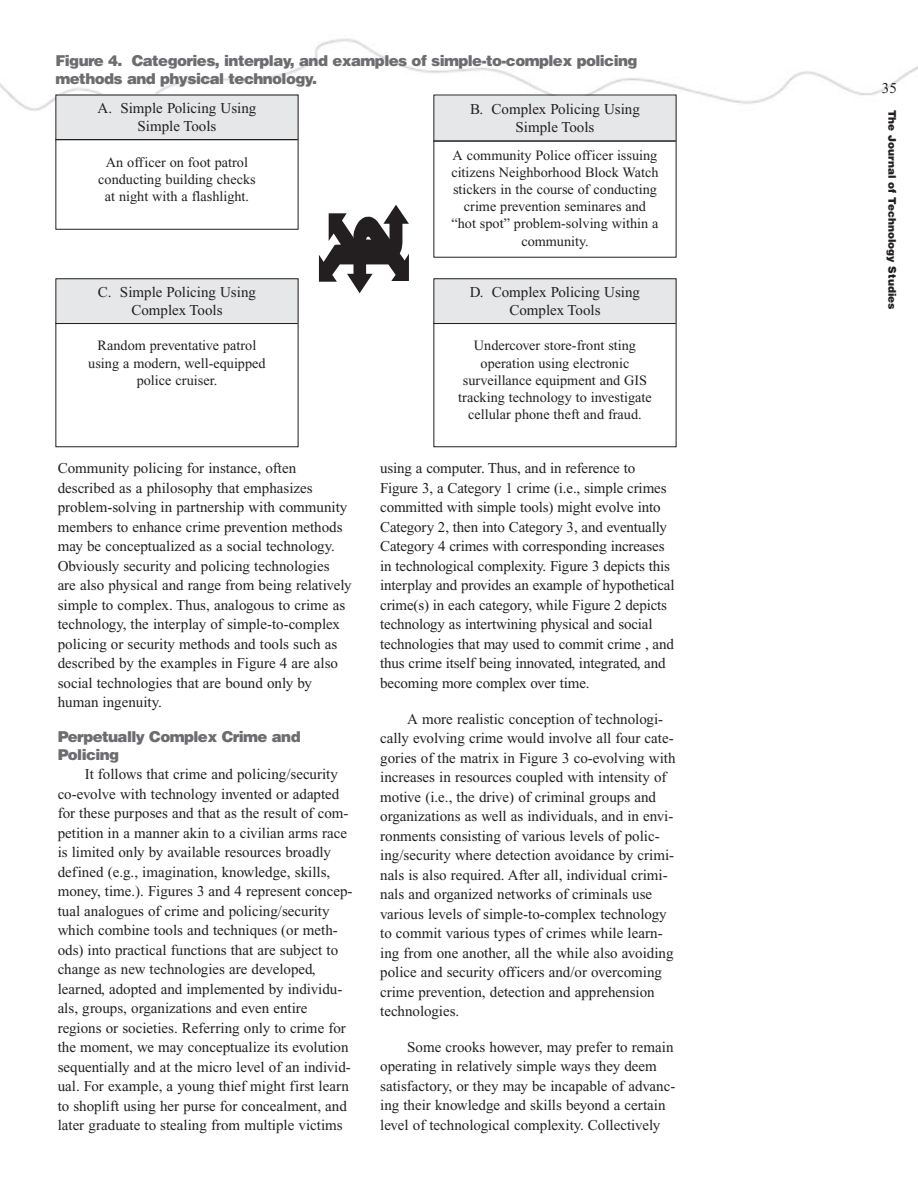
<style>
.page{position:relative;width:918px;height:1188px;background:#fff}
.page>*{position:absolute;margin:0;border:0;box-sizing:border-box;transform-origin:0 0}
.t1{font:15px/19.5px "Times";color:#231f20}
.t2{font:900 15px/18px "Helvetica";letter-spacing:-.04em;color:#6c6d70}
.t3{font:14.25px/17.1px "Times";color:#231f20;text-align:center}
.t4{font:900 10.5px "Helvetica";color:#231f20}
</style>
<div class="page">
<img style="left:0;top:38px;width:918px;height:112px">
<div style="left:434px;top:97px;width:242px;height:44px;background:#e6e7e9"></div>
<svg style="left:319px;top:205px;width:90px;height:88px"></svg>
<hr style="left:433px;top:140px;width:243px;height:2px;background:#231f20">
<hr style="left:55px;top:139px;width:243px;height:1px;background:#231f20">
<div style="left:56px;top:95px;width:242px;height:44px;background:#e6e7e9"></div>
<div style="left:55px;top:95px;width:243px;height:135px;border:1px solid #231f20"></div>
<hr style="left:55px;top:323px;width:243px;height:1px;background:#231f20">
<div style="left:56px;top:279px;width:242px;height:44px;background:#e6e7e9"></div>
<div style="left:55px;top:278px;width:243px;height:169px;border:1px solid #231f20"></div>
<hr style="left:433px;top:323px;width:243px;height:1px;background:#231f20">
<div style="left:434px;top:279px;width:242px;height:44px;background:#e6e7e9"></div>
<div style="left:433px;top:278px;width:243px;height:169px;border:1px solid #231f20"></div>
<p class="t2" style="left:55px;top:52px;width:583px">Figure 4. Categories, interplay, and examples of simple-to-complex policing methods and physical technology.</p>
<p class="t1" style="left:98px;top:101px;width:160px;line-height:18px;text-align:center">A. Simple Policing Using<br>Simple Tools</p>
<p class="t3" style="left:98px;top:155px;width:159px">An officer on foot patrol conducting building checks at night with a flashlight.</p>
<p class="t1" style="left:98px;top:284px;width:160px;line-height:18px;text-align:center">C. Simple Policing Using<br>Complex Tools</p>
<p class="t3" style="left:88px;top:338px;width:179px">Random preventative patrol using a modern, well-equipped police cruiser.</p>
<p class="t1" style="left:58px;top:460px;width:296px">Community policing for instance, often described as a philosophy that emphasizes problem-solving in partnership with community members to enhance crime prevention methods may be conceptualized as a social technology.<br>Obviously security and policing technologies<br>are also physical and range from being relatively simple to complex. Thus, analogous to crime as technology, the interplay of simple-to-complex policing or security methods and tools such as described by the examples in Figure 4 are also social technologies that are bound only by human ingenuity.</p>
<p class="t2" style="left:58px;top:727px;width:245px">Perpetually Complex Crime and<br>Policing</p>
<p class="t1" style="left:58px;top:766px;width:296px;text-indent:27px">It follows that crime and policing/security co-evolve with technology invented or adapted for these purposes and that as the result of com&shy;petition in a manner akin to a civilian arms race is limited only by available resources broadly defined (e.g., imagination, knowledge, skills, money, time.). Figures 3 and 4 represent concep&shy;tual analogues of crime and policing/security which combine tools and techniques (or meth&shy;ods) into practical functions that are subject to change as new technologies are developed, learned, adopted and implemented by individu&shy;als, groups, organizations and even entire regions or societies. Referring only to crime for the moment, we may conceptualize its evolution sequentially and at the micro level of an individ&shy;ual. For example, a young thief might first learn to shoplift using her purse for concealment, and later graduate to stealing from multiple victims</p>
<p class="t1" style="left:470px;top:101px;width:171px;line-height:18px;text-align:center">B. Complex Policing Using<br>Simple Tools</p>
<p class="t3" style="left:451px;top:148px;width:209px">A community Police officer issuing citizens Neighborhood Block Watch stickers in the course of conducting crime prevention seminares and “hot spot” problem-solving within a community.</p>
<p class="t1" style="left:470px;top:284px;width:172px;line-height:18px;text-align:center">D. Complex Policing Using<br>Complex Tools</p>
<p class="t3" style="left:458px;top:338px;width:195px">Undercover store-front sting operation using electronic surveillance equipment and GIS tracking technology to investigate cellular phone theft and fraud.</p>
<p class="t1" style="left:380px;top:460px;width:296px">using a computer. Thus, and in reference to Figure 3, a Category 1 crime (i.e., simple crimes committed with simple tools) might evolve into Category 2, then into Category 3, and eventually Category 4 crimes with corresponding increases in technological complexity. Figure 3 depicts this interplay and provides an example of hypothetical crime(s) in each category, while Figure 2 depicts technology as intertwining physical and social technologies that may used to commit crime , and thus crime itself being innovated, integrated, and becoming more complex over time.</p>
<p class="t1" style="left:380px;top:710px;width:297px;text-indent:27px">A more realistic conception of technologi&shy;cally evolving crime would involve all four cate&shy;gories of the matrix in Figure 3 co-evolving with increases in resources coupled with intensity of motive (i.e., the drive) of criminal groups and organizations as well as individuals, and in envi&shy;ronments consisting of various levels of polic&shy;ing/security where detection avoidance by crimi&shy;nals is also required. After all, individual crimi&shy;nals and organized networks of criminals use various levels of simple-to-complex technology to commit various types of crimes while learn&shy;ing from one another, all the while also avoiding police and security officers and/or overcoming crime prevention, detection and apprehension technologies.</p>
<p class="t1" style="left:380px;top:1038px;width:297px;text-indent:27px">Some crooks however, may prefer to remain operating in relatively simple ways they deem satisfactory, or they may be incapable of advanc&shy;ing their knowledge and skills beyond a certain level of technological complexity. Collectively</p>
<p class="t1" style="left:882px;top:79px;width:16px">35</p>
<p class="t4" style="left:898px;top:110px;width:201px;rotate:90deg">The Journal of Technology Studies</p>
</div>
